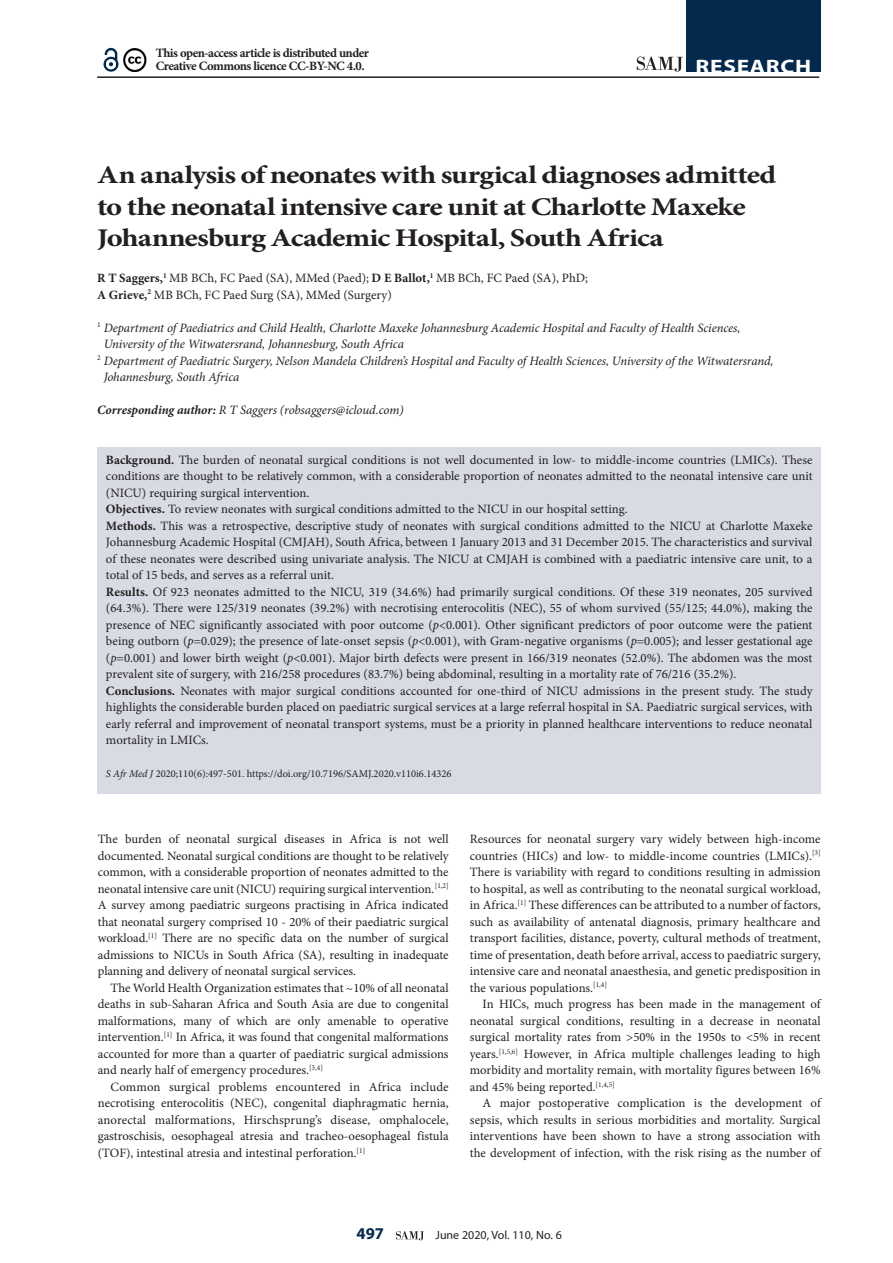
<style>
.page{position:relative;width:893px;height:1263px;background:#fff}
.page>*{position:absolute;margin:0;border:0;box-sizing:border-box;transform-origin:0 0}
.A_HEAD{font:700 25.5px/31.5px "Minion Pro";letter-spacing:-.03em;color:#231f20;scale:1.2 1}
.t1{font:700 19.5px "Myriad Pro";letter-spacing:.03em;color:#fff;scale:1.2 1}
.t2{font:700 16.5px "Myriad Pro";color:#03294d}
.BODY_TEXT_1ST_PARAGR{font:12.75px/16.5px "Minion Pro";color:#231f20;text-align:justify}
.BODY_TEXT_INDENT{font:12.75px/16.5px "Minion Pro";color:#231f20;text-align:justify}
.AUTHORS_DETAILS{font:italic 12.75px/16.5px "Minion Pro";letter-spacing:-.01em;color:#231f20}
.AUTHORS_NAME{font:12.75px/16.5px "Minion Pro";color:#231f20}
.BODY_TEXT_1ST_PARAGR-2{font:700 12.75px/13.5px "Minion Pro";letter-spacing:-.04em;color:#231f20}
.CORRESPONDING_AUTHOR{font:italic 12.75px "Minion Pro";letter-spacing:-.005em;color:#231f20}
.t3{font:12px "Myriad Pro";color:#231f20}
.CITELINE{font:10.5px "Minion Pro";color:#231f20}
.s1{font-weight:700}
.s2{font-style:italic}
</style>
<div class="page">
<svg style="left:396px;top:1231px;width:28px;height:9px"></svg>
<hr style="left:97px;top:76px;width:722px;height:2px;background:#231f20">
<div style="left:686px;top:0;width:135px;height:72px;background:#03294d"></div>
<svg style="left:637px;top:57px;width:46px;height:15px"></svg>
<svg style="left:103px;top:47px;width:16px;height:25px"></svg>
<img style="left:123px;top:48px;width:24px;height:23px">
<div style="left:97px;top:447px;width:724px;height:347px;background:#d8dbe4"></div>
<p class="BODY_TEXT_1ST_PARAGR-2" style="left:156px;top:46px;width:215px">This open-access article is distributed under<br>Creative Commons licence CC-BY-NC 4.0.</p>
<h2 class="t1" style="left:696px;top:54px;width:98px">RESEARCH</h2>
<h1 class="A_HEAD" style="left:97px;top:159px;width:567px">An analysis of neonates with surgical diagnoses admitted to the neonatal intensive care unit at Charlotte Maxeke<br>Johannesburg Academic Hospital, South Africa</h1>
<p class="AUTHORS_NAME" style="left:97px;top:270px;width:492px"><span class="s1">R T Saggers,</span><sup>1</sup> MB BCh, FC Paed (SA), MMed (Paed); <span class="s1">D E Ballot,</span><sup>1</sup> MB BCh, FC Paed (SA), PhD;<br><span class="s1">A Grieve,</span><sup>2</sup> MB BCh, FC Paed Surg (SA), MMed (Surgery)</p>
<p class="AUTHORS_DETAILS" style="left:104px;top:319px;width:638px;text-indent:-6px"><sup>1</sup> Department of Paediatrics and Child Health, Charlotte Maxeke Johannesburg Academic Hospital and Faculty of Health Sciences,<br>University of the Witwatersrand, Johannesburg, South Africa</p>
<p class="AUTHORS_DETAILS" style="left:104px;top:352px;width:671px;text-indent:-6px"><sup>2</sup> Department of Paediatric Surgery, Nelson Mandela Children’s Hospital and Faculty of Health Sciences, University of the Witwatersrand,<br>Johannesburg, South Africa</p>
<p class="CORRESPONDING_AUTHOR" style="left:97px;top:401px;width:308px"><span class="s1">Corresponding author:</span> R T Saggers (robsaggers@icloud.com)</p>
<p class="BODY_TEXT_1ST_PARAGR" style="left:106px;top:451px;width:708px"><span class="s1">Background.</span> The burden of neonatal surgical conditions is not well documented in low- to middle-income countries (LMICs). These conditions are thought to be relatively common, with a considerable proportion of neonates admitted to the neonatal intensive care unit (NICU) requiring surgical intervention.</p>
<p class="BODY_TEXT_1ST_PARAGR" style="left:106px;top:501px;width:523px"><span class="s1">Objectives.</span> To review neonates with surgical conditions admitted to the NICU in our hospital setting.</p>
<p class="BODY_TEXT_1ST_PARAGR" style="left:106px;top:517px;width:708px"><span class="s1">Methods.</span> This was a retrospective, descriptive study of neonates with surgical conditions admitted to the NICU at Charlotte Maxeke Johannesburg Academic Hospital (CMJAH), South Africa, between 1 January 2013 and 31 December 2015. The characteristics and survival of these neonates were described using univariate analysis. The NICU at CMJAH is combined with a paediatric intensive care unit, to a total of 15 beds, and serves as a referral unit.</p>
<p class="BODY_TEXT_1ST_PARAGR" style="left:106px;top:583px;width:708px"><span class="s1">Results.</span> Of 923 neonates admitted to the NICU, 319 (34.6%) had primarily surgical conditions. Of these 319 neonates, 205 survived (64.3%). There were 125/319 neonates (39.2%) with necrotising enterocolitis (NEC), 55 of whom survived (55/125; 44.0%), making the presence of NEC significantly associated with poor outcome (<span class="s2">p</span>&lt;0.001). Other significant predictors of poor outcome were the patient being outborn (<span class="s2">p</span>=0.029); the presence of late-onset sepsis (<span class="s2">p</span>&lt;0.001), with Gram-negative organisms (<span class="s2">p</span>=0.005); and lesser gestational age (<span class="s2">p</span>=0.001) and lower birth weight (<span class="s2">p</span>&lt;0.001). Major birth defects were present in 166/319 neonates (52.0%). The abdomen was the most prevalent site of surgery, with 216/258 procedures (83.7%) being abdominal, resulting in a mortality rate of 76/216 (35.2%).</p>
<p class="BODY_TEXT_1ST_PARAGR" style="left:106px;top:682px;width:708px"><span class="s1">Conclusions.</span> Neonates with major surgical conditions accounted for one-third of NICU admissions in the present study. The study highlights the considerable burden placed on paediatric surgical services at a large referral hospital in SA. Paediatric surgical services, with early referral and improvement of neonatal transport systems, must be a priority in planned healthcare interventions to reduce neonatal mortality in LMICs.</p>
<p class="CITELINE" style="left:106px;top:767px;width:347px"><span class="s2">S Afr Med J</span> 2020;110(6):497-501. https://doi.org/10.7196/SAMJ.2020.v110i6.14326</p>
<p class="BODY_TEXT_1ST_PARAGR" style="left:98px;top:831px;width:352px">The burden of neonatal surgical diseases in Africa is not well documented. Neonatal surgical conditions are thought to be relatively common, with a considerable proportion of neonates admitted to the neonatal intensive care unit (NICU) requiring surgical intervention.<sup>[1,2] </sup>A survey among paediatric surgeons practising in Africa indicated that neonatal surgery comprised 10 - 20% of their paediatric surgical workload.<sup>[1]</sup> There are no specific data on the number of surgical admissions to NICUs in South Africa (SA), resulting in inadequate planning and delivery of neonatal surgical services.</p>
<p class="BODY_TEXT_INDENT" style="left:98px;top:979px;width:352px;text-indent:13px">The World Health Organization estimates that ~10% of all neonatal deaths in sub-Saharan Africa and South Asia are due to congenital malformations, many of which are only amenable to operative intervention.<sup>[1]</sup> In Africa, it was found that congenital malformations accounted for more than a quarter of paediatric surgical admissions and nearly half of emergency procedures.<sup>[3,4]</sup></p>
<p class="BODY_TEXT_INDENT" style="left:98px;top:1078px;width:352px;text-indent:13px">Common surgical problems encountered in Africa include necrotising enterocolitis (NEC), congenital diaphragmatic hernia, anorectal malformations, Hirschsprung’s disease, omphalocele, gastroschisis, oesophageal atresia and tracheo-oesophageal fistula (TOF), intestinal atresia and intestinal perforation.<sup>[1]</sup></p>
<p class="BODY_TEXT_1ST_PARAGR" style="left:470px;top:831px;width:352px">Resources for neonatal surgery vary widely between high-income countries (HICs) and low- to middle-income countries (LMICs).<sup>[3] </sup>There is variability with regard to conditions resulting in admission to hospital, as well as contributing to the neonatal surgical workload, in Africa.<sup>[1]</sup> These differences can be attributed to a number of factors, such as availability of antenatal diagnosis, primary healthcare and transport facilities, distance, poverty, cultural methods of treatment, time of presentation, death before arrival, access to paediatric surgery, intensive care and neonatal anaesthesia, and genetic predisposition in the various populations.<sup>[1,4]</sup></p>
<p class="BODY_TEXT_INDENT" style="left:470px;top:996px;width:352px;text-indent:13px">In HICs, much progress has been made in the management of neonatal surgical conditions, resulting in a decrease in neonatal surgical mortality rates from &gt;50% in the 1950s to &lt;5% in recent years.<sup>[1,5,6]</sup> However, in Africa multiple challenges leading to high morbidity and mortality remain, with mortality figures between 16% and 45% being reported.<sup>[1,4,5]</sup></p>
<p class="BODY_TEXT_INDENT" style="left:470px;top:1095px;width:352px;text-indent:13px">A major postoperative complication is the development of sepsis, which results in serious morbidities and mortality. Surgical interventions have been shown to have a strong association with the development of infection, with the risk rising as the number of</p>
<p class="t2" style="left:357px;top:1223px;width:29px">497</p>
<p class="t3" style="left:436px;top:1228px;width:128px">June 2020, Vol. 110, No. 6</p>
</div>
